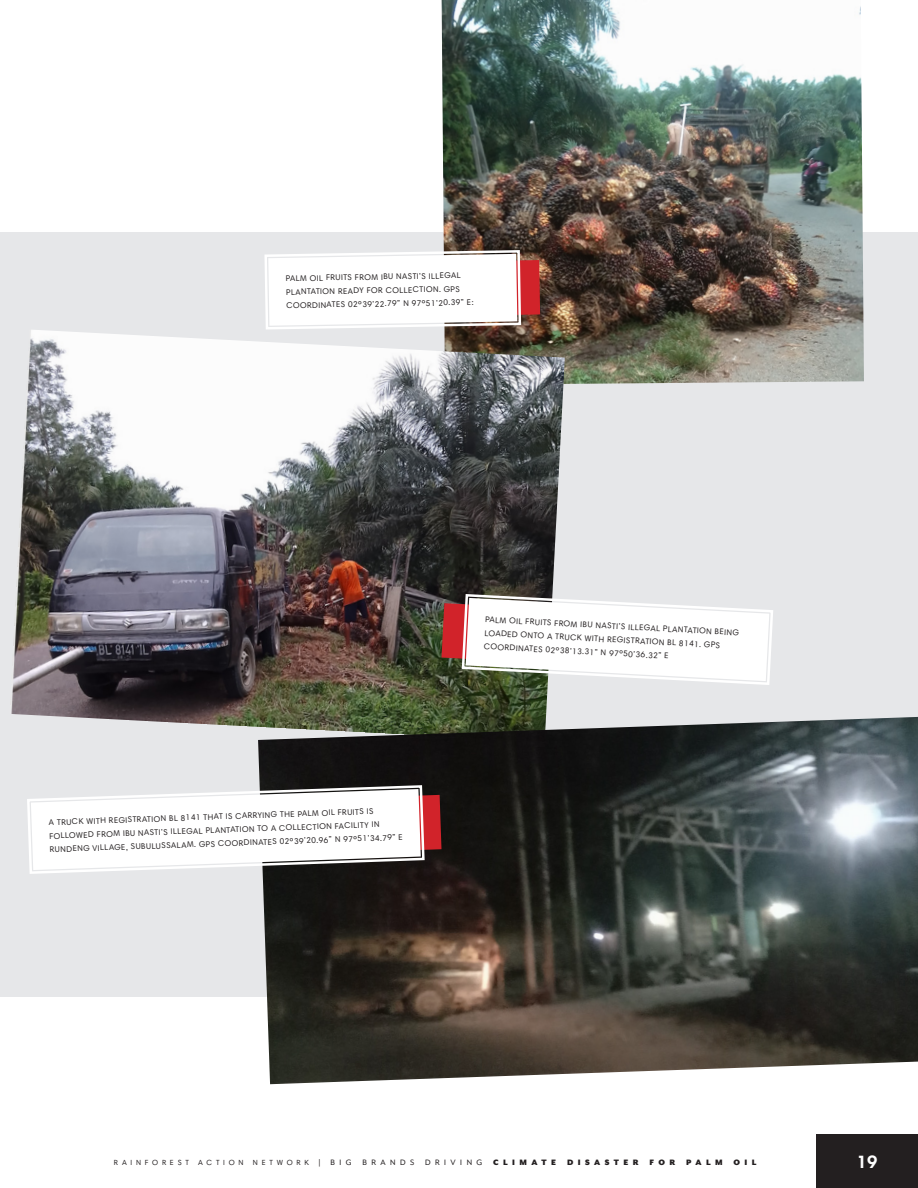
<style>
.page{position:relative;width:918px;height:1188px;background:#fff}
.page>*{position:absolute;margin:0;border:0;box-sizing:border-box;transform-origin:0 0}
.t1{font:700 18px "Harmonia Sans Std";color:#fff}
.t2{font:900 9px "Mr Eaves XL Mod OT";letter-spacing:.5em;color:#231f20}
.Photo_Caption{font:8.25px/13.5px "Harmonia Sans Std";color:#231f20}
.t3{font:7.5px "Harmonia Sans Std";letter-spacing:.5em;color:#231f20}
.s1{font-family:"Harmonia Sans Std";font-weight:400;font-size:7.5px}
.s2{font-weight:400}
</style>
<div class="page">
<div style="left:0;top:232px;width:918px;height:765px;background:#e6e7e9"></div>
<img style="left:442px;top:0;width:422px;height:384px">
<img style="left:11px;top:330px;width:554px;height:397px">
<img style="left:258px;top:717px;width:660px;height:367px">
<svg style="left:263px;top:249px;width:277px;height:82px;background:#f1e7e6"></svg>
<svg style="left:442px;top:593px;width:331px;height:93px"></svg>
<svg style="left:27px;top:784px;width:415px;height:91px;background:#e3dedf"></svg>
<div style="left:816px;top:1134px;width:102px;height:54px;background:#231f20"></div>
<p class="Photo_Caption" style="left:286px;top:272px;width:189px;rotate:-1deg">PALM OIL FRUITS FROM IBU NASTI’S ILLEGAL<br>PLANTATION READY FOR COLLECTION. GPS<br>COORDINATES 02º39’22.79” N 97º51’20.39” E:</p>
<p class="Photo_Caption" style="left:49px;top:816px;width:355px;rotate:-2deg">A TRUCK WITH REGISTRATION BL 8141 THAT IS CARRYING THE PALM OIL FRUITS IS<br>FOLLOWED FROM IBU NASTI’S ILLEGAL PLANTATION TO A COLLECTION FACILITY IN<br>RUNDENG VILLAGE, SUBULUSSALAM. GPS COORDINATES 02º39’20.96” N 97º51’34.79” E</p>
<p class="Photo_Caption" style="left:486px;top:612px;width:256px;rotate:3deg">PALM OIL FRUITS FROM IBU NASTI’S ILLEGAL PLANTATION BEING<br>LOADED ONTO A TRUCK WITH REGISTRATION BL 8141. GPS<br>COORDINATES 02º38’13.31” N 97º50’36.32” E</p>
<p class="t3" style="left:114px;top:1157px;width:76px">RAINFOREST</p>
<p class="t3" style="left:198px;top:1157px;width:47px">ACTION</p>
<p class="t3" style="left:253px;top:1157px;width:57px">NETWORK</p>
<p class="t2" style="left:318px;top:1157px;width:440px"><span class="s1">|</span> <span class="s2">BIG BRANDS DRIVING</span> CLIMATE DISASTER FOR PALM OIL</p>
<h1 class="t1" style="left:857px;top:1150px;width:22px">19</h1>
</div>
